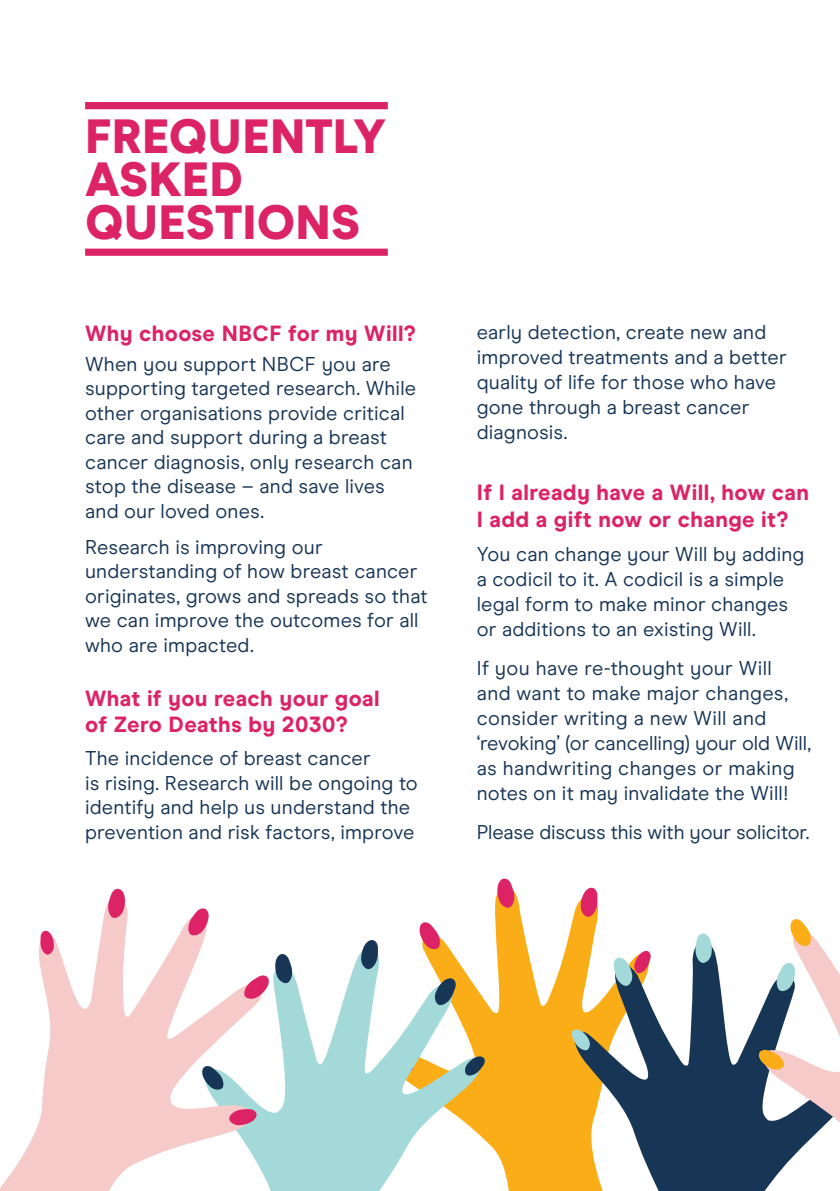
<style>
.page{position:relative;width:840px;height:1191px;background:#fff}
.page>*{position:absolute;margin:0;border:0;box-sizing:border-box;transform-origin:0 0}
.t1{font:900 48px/43.2px "Modern Era";letter-spacing:.005em;color:#dc2366}
.t2{font:800 22px/26px "Modern Era";letter-spacing:.015em;color:#dc2366}
.t3{font:20px/24.4px "Modern Era";letter-spacing:.01em;color:#173555}
.t4{font:20px "Modern Era";letter-spacing:-.01em;color:#173555}
</style>
<div class="page">
<svg style="left:440px;top:891px;width:158px;height:300px;fill:#fbad18"></svg>
<svg style="left:419px;top:922px;width:21px;height:24px"></svg>
<svg style="left:580px;top:887px;width:17px;height:30px"></svg>
<svg style="left:496px;top:878px;width:18px;height:29px"></svg>
<svg style="left:574px;top:940px;width:184px;height:251px;fill:#173555"></svg>
<svg style="left:612px;top:950px;width:39px;height:36px"></svg>
<svg style="left:570px;top:1029px;width:19px;height:21px"></svg>
<svg style="left:695px;top:933px;width:16px;height:30px"></svg>
<svg style="left:758px;top:919px;width:81px;height:272px"></svg>
<svg style="left:263px;top:946px;width:217px;height:245px;fill:#a3dad9"></svg>
<svg style="left:275px;top:952px;width:17px;height:31px"></svg>
<svg style="left:434px;top:978px;width:22px;height:27px"></svg>
<svg style="left:464px;top:1055px;width:21px;height:20px"></svg>
<svg style="left:360px;top:940px;width:18px;height:29px"></svg>
<svg style="left:0;top:903px;width:263px;height:288px"></svg>
<svg style="left:229px;top:1109px;width:28px;height:16px"></svg>
<svg style="left:244px;top:974px;width:25px;height:25px"></svg>
<svg style="left:108px;top:888px;width:17px;height:30px"></svg>
<svg style="left:40px;top:929px;width:14px;height:25px"></svg>
<svg style="left:188px;top:907px;width:22px;height:28px"></svg>
<div style="left:85px;top:102px;width:302px;height:7px;background:#dc2366"></div>
<div style="left:85px;top:249px;width:302px;height:7px;background:#dc2366"></div>
<h1 class="t1" style="left:85px;top:117px;width:302px">FREQUENTLY<br>ASKED<br>QUESTIONS</h1>
<p class="t2" style="left:85px;top:321px;width:332px">Why choose NBCF for my Will?</p>
<p class="t3" style="left:85px;top:353px;width:332px">When you support NBCF you are supporting targeted research. While other organisations provide critical care and support during a breast cancer diagnosis, only research can stop the disease – and save lives and our loved ones.</p>
<p class="t3" style="left:85px;top:536px;width:344px">Research is improving our understanding of how breast cancer originates, grows and spreads so that we can improve the outcomes for all who are impacted.</p>
<p class="t2" style="left:85px;top:687px;width:296px">What if you reach your goal of Zero Deaths by 2030?</p>
<p class="t3" style="left:85px;top:747px;width:334px">The incidence of breast cancer<br>is rising. Research will be ongoing to identify and help us understand the prevention and risk factors, improve</p>
<p class="t3" style="left:476px;top:321px;width:311px;line-height:25px">early detection, create new and improved treatments and a better quality of life for those who have gone through a breast cancer diagnosis.</p>
<p class="t2" style="left:476px;top:480px;width:334px;line-height:27px">If I already have a Will, how can<br>I add a gift now or change it?</p>
<p class="t3" style="left:476px;top:542px;width:329px;line-height:25px">You can change your Will by adding a codicil to it. A codicil is a simple legal form to make minor changes or additions to an existing Will.</p>
<p class="t3" style="left:476px;top:657px;width:336px;line-height:25px">If you have re-thought your Will<br>and want to make major changes, consider writing a new Will and ‘revoking’ (or cancelling) your old Will, as handwriting changes or making notes on it may invalidate the Will!</p>
<p class="t4" style="left:476px;top:823px;width:334px">Please discuss this with your solicitor.</p>
</div>
